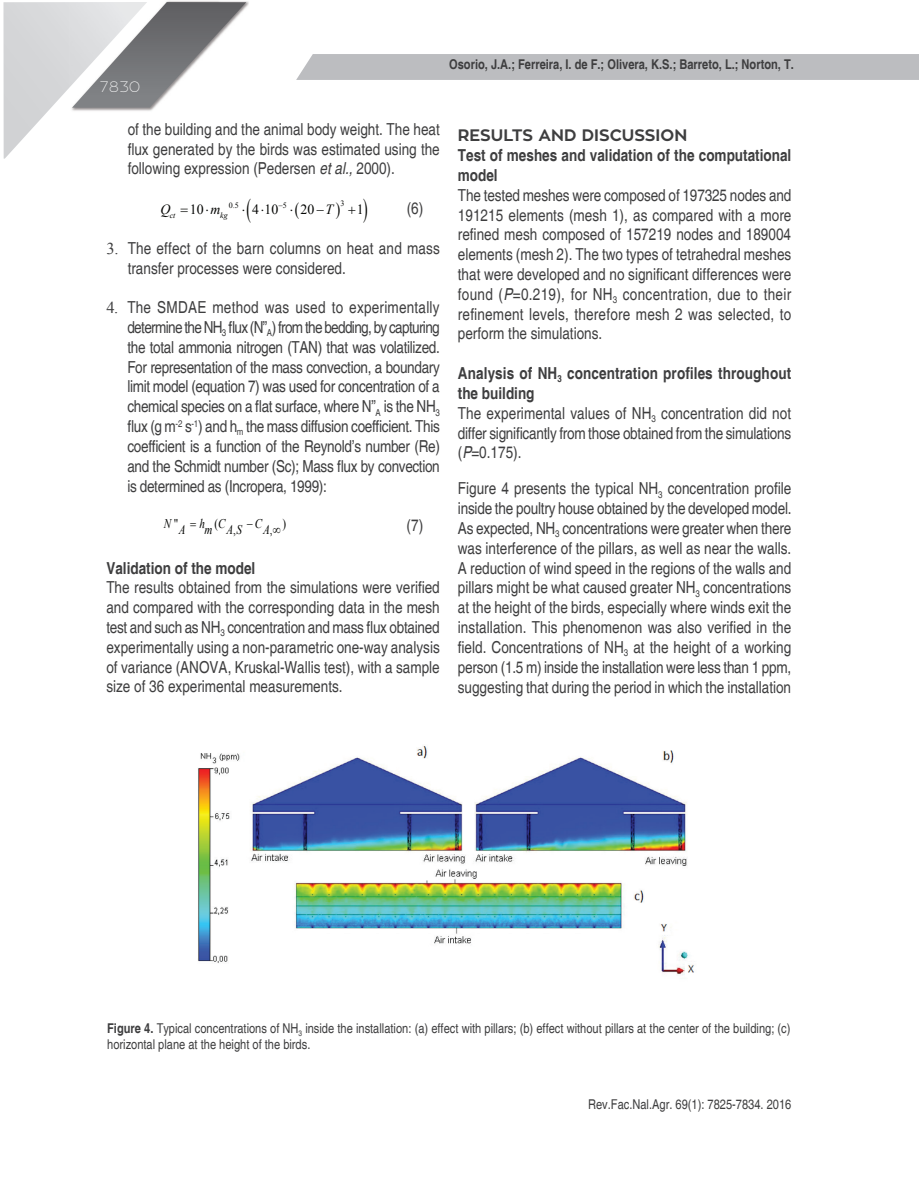
<style>
.page{position:relative;width:919px;height:1183px;background:#fff}
.page>*{position:absolute;margin:0;border:0;box-sizing:border-box;transform-origin:0 0}
.t1{font:condensed 16.5px/19.8px "Helvetica";color:#3e3e3f;text-align:justify}
.t2{font:700 condensed 16.5px/19.8px "Helvetica";color:#3e3e3f}
.t3{font:700 16.5px "Zona Pro";color:#3e3e3f}
.t4{font:100 15px "Zona Pro";color:#fff}
.t5{font:13.95px "Times New Roman";color:#040503}
.t6{font:italic 13.95px "Times New Roman";color:#040503}
.t7{font:condensed 13.5px/16.2px "Helvetica";color:#3e3e3f}
.t8{font:700 condensed 13.5px "Helvetica";color:#3e3e3f}
.t9{font:italic 13.2px "Times New Roman";color:#040503;scale:.84 1}
.t10{font:13.2px "Times New Roman";color:#040503;scale:.84 1}
.t11{font:8.1px "Times New Roman";color:#040503}
.t12{font:italic 8.1px "Times New Roman";color:#040503}
.s1{font-style:italic}
.s2{font-family:"Times New Roman";font-stretch:normal}
.s3{font-style:normal}
.s4{font-weight:700}
</style>
<div class="page">
<img style="left:166px;top:1px;width:83px;height:6px">
<svg style="left:3px;top:2px;width:243px;height:157px"></svg>
<div style="left:296px;top:54px;width:622px;height:26px;background:#bcbdc0"></div>
<img style="left:198px;top:746px;width:496px;height:229px">
<p class="t4" style="left:100px;top:77px;width:42px">7830</p>
<p class="t8" style="left:449px;top:56px;width:346px">Osorio, J.A.; Ferreira, I. de F.; Olivera, K.S.; Barreto, L.; Norton, T.</p>
<p class="t1" style="left:128px;top:119px;width:313px">of the building and the animal body weight. The heat flux generated by the birds was estimated using the following expression (Pedersen <span class="s1">et al.,</span> 2000).</p>
<p class="t1" style="left:406px;top:198px;width:18px">(6)</p>
<p class="t1" style="left:128px;top:238px;width:314px;text-indent:-21px"><span class="s2">3.</span> The effect of the barn columns on heat and mass transfer processes were considered.</p>
<p class="t1" style="left:127px;top:297px;width:314px;text-indent:-21px"><span class="s2">4.</span> The SMDAE method was used to experimentally determine the NH<sub>3</sub> flux (N”<sub>A</sub>) from the bedding, by capturing the total ammonia nitrogen (TAN) that was volatilized.<br>For representation of the mass convection, a boundary limit model (equation 7) was used for concentration of a chemical species on a flat surface, where N”<sub>A</sub> is the NH<sub>3 </sub>flux (g m<sup>-2</sup> s<sup>-1</sup>) and h<sub>m</sub> the mass diffusion coefficient. This coefficient is a function of the Reynold’s number (Re) and the Schmidt number (Sc); Mass flux by convection is determined as (Incropera, 1999):</p>
<p class="t1" style="left:406px;top:515px;width:18px">(7)</p>
<p class="t2" style="left:106px;top:557px;width:150px">Validation of the model</p>
<p class="t1" style="left:106px;top:577px;width:335px">The results obtained from the simulations were verified and compared with the corresponding data in the mesh test and such as NH<sub>3</sub> concentration and mass flux obtained experimentally using a non-parametric one-way analysis of variance (ANOVA, Kruskal-Wallis test), with a sample size of 36 experimental measurements.</p>
<p class="t11" style="left:340px;top:197px;width:6px">3</p>
<p class="t11" style="left:229px;top:200px;width:11px">0.5</p>
<p class="t11" style="left:278px;top:200px;width:10px">−5</p>
<p class="t6" style="left:160px;top:200px;width:12px">Q</p>
<p class="t12" style="left:170px;top:210px;width:7px">ct</p>
<p class="t12" style="left:220px;top:210px;width:9px">kg</p>
<p class="t5" style="left:190px;top:200px;width:32px">10⋅<span class="s1">m</span></p>
<p class="t5" style="left:252px;top:200px;width:27px">4 10</p>
<p class="t5" style="left:300px;top:200px;width:34px">20−<span class="s1">T</span></p>
<p class="t5" style="left:356px;top:200px;width:8px">1</p>
<p class="t9" style="left:164px;top:514px;width:18px">N<span class="s3">"</span></p>
<p class="t10" style="left:214px;top:514px;width:6px">(</p>
<p class="t10" style="left:282px;top:514px;width:6px">)</p>
<p class="t10" style="left:233px;top:520px;width:5px">,</p>
<p class="t9" style="left:263px;top:520px;width:22px">A<span class="s3">,</span>∞</p>
<p class="t9" style="left:199px;top:514px;width:32px">h C</p>
<p class="t9" style="left:247px;top:514px;width:20px">−C</p>
<p class="t9" style="left:179px;top:520px;width:10px">A</p>
<p class="t9" style="left:227px;top:520px;width:20px">A S</p>
<p class="t9" style="left:205px;top:520px;width:11px">m</p>
<p class="t3" style="left:458px;top:125px;width:231px">RESULTS AND DISCUSSION</p>
<p class="t2" style="left:458px;top:145px;width:335px">Test of meshes and validation of the computational model</p>
<p class="t1" style="left:458px;top:185px;width:335px">The tested meshes were composed of 197325 nodes and 191215 elements (mesh 1), as compared with a more refined mesh composed of 157219 nodes and 189004 elements (mesh 2). The two types of tetrahedral meshes that were developed and no significant differences were found (<span class="s1">P</span>=0.219), for NH<sub>3</sub> concentration, due to their refinement levels, therefore mesh 2 was selected, to perform the simulations.</p>
<p class="t1" style="left:458px;top:363px;width:335px;text-align:left"><span class="s4">Analysis of NH</span><sub>3</sub> <span class="s4">concentration profiles throughout the building<br></span>The experimental values of NH<sub>3</sub> concentration did not differ significantly from those obtained from the simulations (<span class="s1">P</span>=0.175).</p>
<p class="t1" style="left:458px;top:478px;width:335px">Figure 4 presents the typical NH<sub>3</sub> concentration profile inside the poultry house obtained by the developed model.<br>As expected, NH<sub>3</sub> concentrations were greater when there was interference of the pillars, as well as near the walls.<br>A reduction of wind speed in the regions of the walls and pillars might be what caused greater NH<sub>3</sub> concentrations at the height of the birds, especially where winds exit the installation. This phenomenon was also verified in the field. Concentrations of NH<sub>3</sub> at the height of a working person (1.5 m) inside the installation were less than 1 ppm, suggesting that during the period in which the installation</p>
<p class="t7" style="left:107px;top:1019px;width:684px"><span class="s4">Figure 4.</span> Typical concentrations of NH<sub>3</sub> inside the installation: (a) effect with pillars; (b) effect without pillars at the center of the building; (c) horizontal plane at the height of the birds.</p>
<p class="t7" style="left:588px;top:1095px;width:205px">Rev.Fac.Nal.Agr. 69(1): 7825-7834. 2016</p>
</div>
